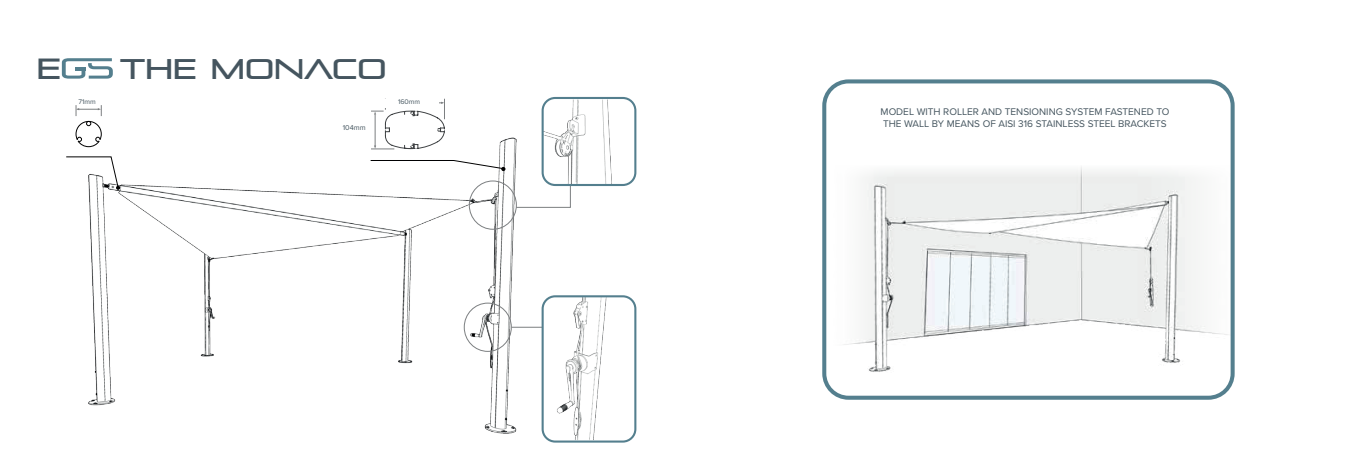
<style>
.page{position:relative;width:1361px;height:468px;background:#fff}
.page>*{position:absolute;margin:0;border:0;box-sizing:border-box;transform-origin:0 0}
.t1{font:29px "Pirulen Rg";color:#45555f}
.t2{font:28.3px "Pirulen Rg";color:#45555f}
.t3{font:10px "Proxima Nova";color:#45555f}
.t4{font:7.3px "Proxima Nova";color:#45555f}
.t5{font:7.2px "Arial";color:#7c7f81}
.t6{font:7px "Proxima Nova";color:#45555f}
</style>
<div class="page">
<img style="left:66px;top:98px;width:526px;height:345px">
<img style="left:542px;top:296px;width:65px;height:144px">
<div style="left:464px;top:303px;width:47px;height:48px;border:1px solid #7c7f81;border-radius:50%"></div>
<div style="left:469px;top:181px;width:47px;height:48px;border:1px solid #7c7f81;border-radius:50%"></div>
<svg style="left:370px;top:160px;width:135px;height:11px"></svg>
<svg style="left:66px;top:157px;width:54px;height:33px"></svg>
<img style="left:542px;top:100px;width:70px;height:85px">
<svg style="left:76px;top:105px;width:26px;height:42px"></svg>
<hr style="left:511px;top:327px;width:31px;height:1px;background:#7c7f81">
<svg style="left:516px;top:185px;width:55px;height:23px"></svg>
<svg style="left:371px;top:99px;width:74px;height:51px"></svg>
<div style="left:74px;top:99px;width:27px;height:5px;background:#fff"></div>
<svg style="left:62px;top:58px;width:51px;height:21px"></svg>
<div style="left:541px;top:97px;width:95px;height:89px;border:2px solid #547f8e;border-radius:13px"></div>
<div style="left:380px;top:99px;width:58px;height:8px;background:#fff"></div>
<div style="left:339px;top:124px;width:30px;height:14px;background:#fff"></div>
<div style="left:541px;top:295px;width:95px;height:147px;border:2px solid #547f8e;border-radius:13px"></div>
<img style="left:827px;top:166px;width:405px;height:224px">
<div style="left:822px;top:79px;width:412px;height:321px;border:4px solid #547f8e;border-radius:24px"></div>
<p class="t1" style="left:37px;top:51px;width:26px">E</p>
<p class="t2" style="left:120px;top:52px;width:268px">THE MONACO</p>
<p class="t6" style="left:78px;top:97px;width:19px">71mm</p>
<p class="t4" style="left:343px;top:122px;width:24px">104mm</p>
<p class="t5" style="left:354px;top:125px;width:14px">mm</p>
<p class="t6" style="left:398px;top:97px;width:24px">160mm</p>
<p class="t3" style="left:880px;top:104px;width:290px">MODEL WITH ROLLER AND TENSIONING SYSTEM FASTENED TO</p>
<p class="t3" style="left:883px;top:116px;width:285px">THE WALL BY MEANS OF AISI 316 STAINLESS STEEL BRACKETS</p>
</div>
